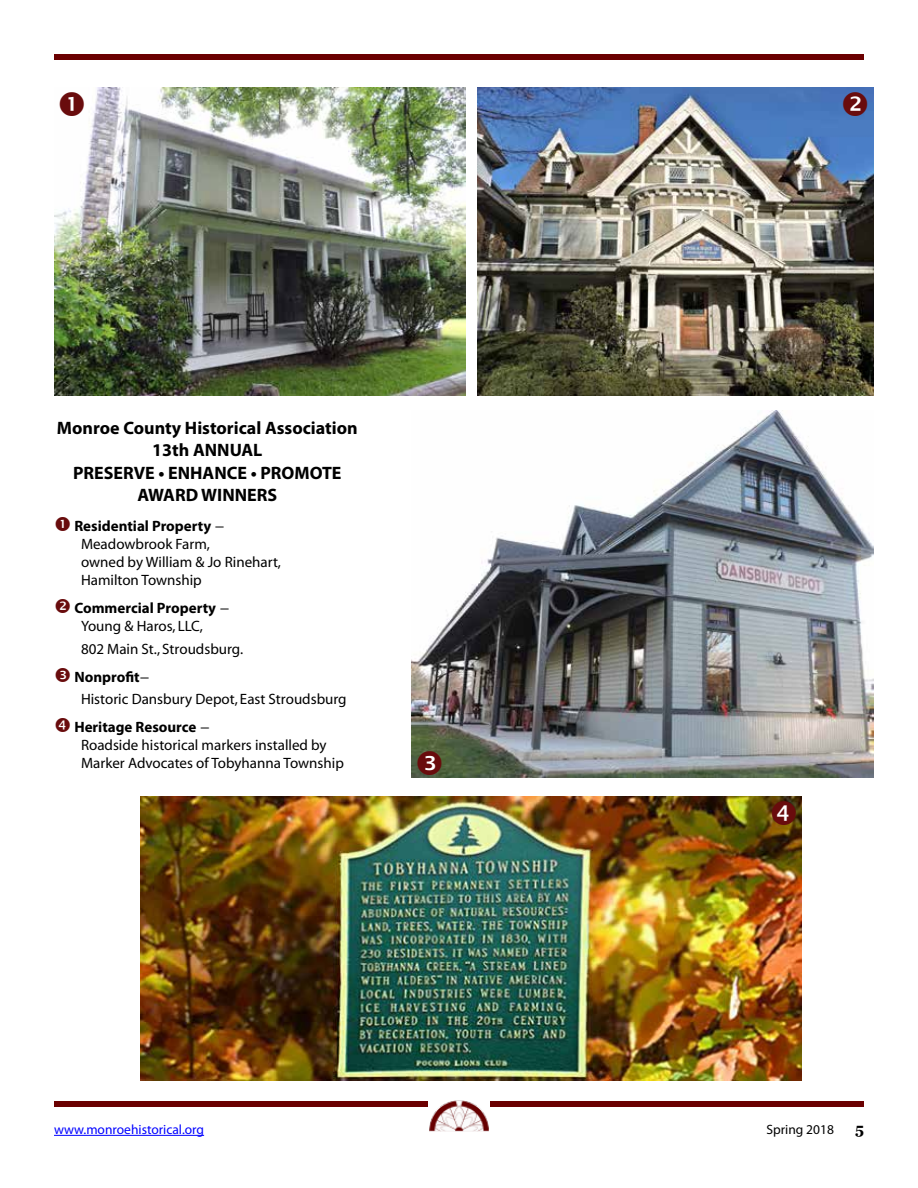
<style>
.page{position:relative;width:918px;height:1188px;background:#fff}
.page>*{position:absolute;margin:0;border:0;box-sizing:border-box;transform-origin:0 0}
.t1{font:700 18px/22.5px "Myriad Pro";color:#000;text-align:center}
.t2{font:15px/18px "Myriad";color:#000}
.t3{font:700 15px "Myriad Pro";color:#000}
.t4{font:700 15px "Georgia";color:#000}
.t5{font:13.5px "Myriad Pro";color:#00f}
.t6{font:13.5px "Myriad Pro";color:#000}
.s1{font-family:"Georgia";font-weight:400}
</style>
<div class="page">
<div style="left:54px;top:54px;width:810px;height:6px;background:#6b0001"></div>
<div style="left:54px;top:1101px;width:810px;height:6px;background:#6b0001"></div>
<svg style="left:429px;top:1131px;width:60px;height:1px"></svg>
<img style="left:428px;top:1100px;width:62px;height:31px">
<hr style="left:54px;top:1135px;width:150px;height:1px;background:#00f">
<img style="left:477px;top:87px;width:396px;height:308px">
<img style="left:54px;top:87px;width:411px;height:308px">
<img style="left:412px;top:410px;width:461px;height:368px">
<img style="left:141px;top:796px;width:661px;height:285px">
<svg style="left:60px;top:91px;width:24px;height:25px"></svg>
<svg style="left:843px;top:91px;width:24px;height:25px"></svg>
<svg style="left:772px;top:800px;width:24px;height:25px"></svg>
<svg style="left:418px;top:750px;width:24px;height:25px"></svg>
<p class="t1" style="left:57px;top:416px;width:302px">Monroe County Historical Association<br>13th ANNUAL<br>PRESERVE • ENHANCE • PROMOTE<br>AWARD WINNERS</p>
<p class="t3" style="left:74px;top:516px;width:152px">Residential Property <span class="s1">–</span></p>
<p class="t2" style="left:81px;top:536px;width:202px">Meadowbrook Farm,<br>owned by William &amp; Jo Rinehart,<br>Hamilton Township</p>
<p class="t3" style="left:74px;top:598px;width:156px">Commercial Property <span class="s1">–</span></p>
<p class="t2" style="left:81px;top:616px;width:164px;line-height:22.5px">Young &amp; Haros, LLC,<br>802 Main St., Stroudsburg.</p>
<p class="t3" style="left:74px;top:667px;width:76px">Nonprofit<span class="s1">–</span></p>
<p class="t2" style="left:81px;top:691px;width:267px">Historic Dansbury Depot, East Stroudsburg</p>
<p class="t3" style="left:74px;top:717px;width:137px">Heritage Resource <span class="s1">–</span></p>
<p class="t2" style="left:81px;top:737px;width:264px">Roadside historical markers installed by<br>Marker Advocates of Tobyhanna Township</p>
<p class="t5" style="left:54px;top:1121px;width:152px">www.monroehistorical.org</p>
<p class="t6" style="left:766px;top:1121px;width:69px">Spring 2018</p>
<p class="t4" style="left:855px;top:1120px;width:10px">5</p>
</div>
